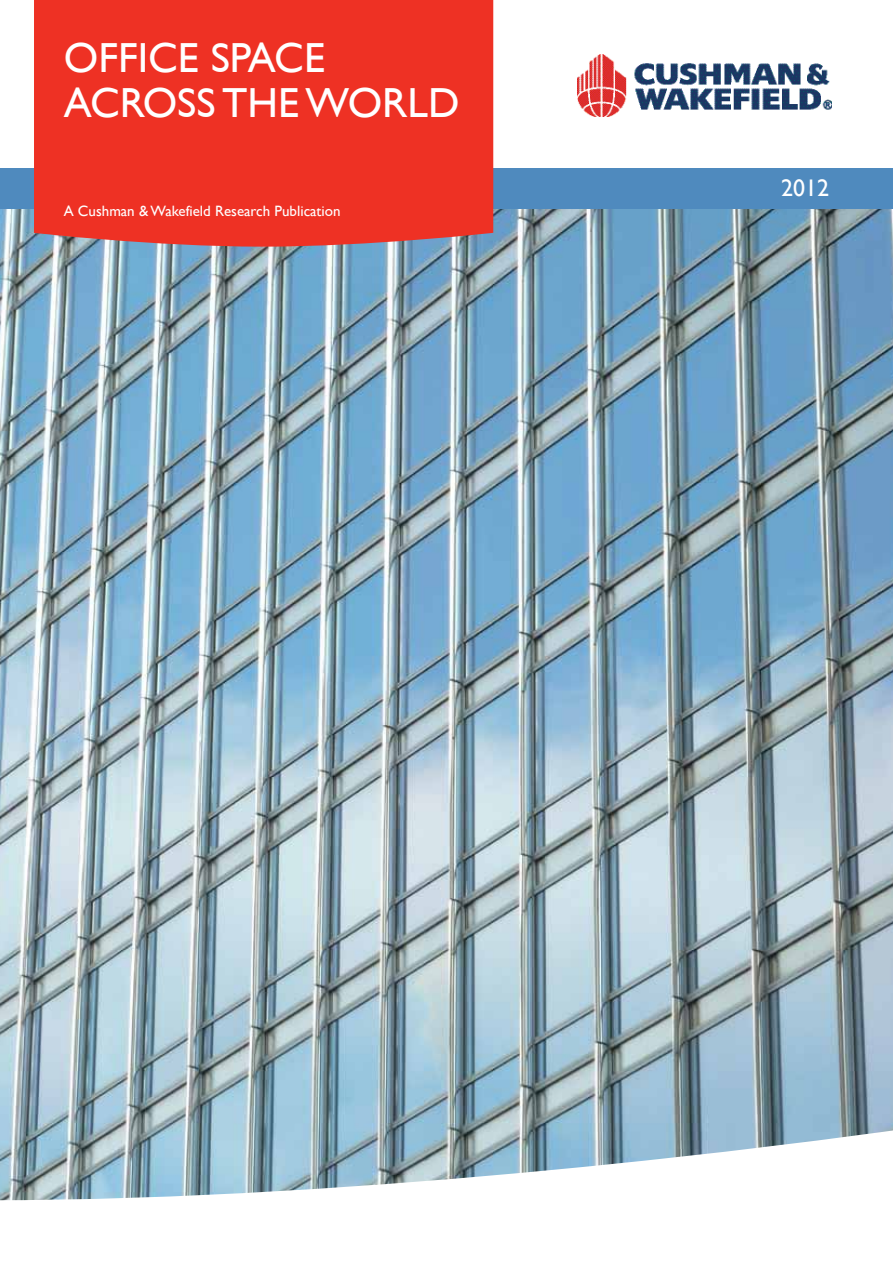
<style>
.page{position:relative;width:893px;height:1263px;background:#fff}
.page>*{position:absolute;margin:0;border:0;box-sizing:border-box;transform-origin:0 0}
.t1{font:42px/45px "Gill Sans";color:#fff}
.t2{font:24px "Gill Sans";color:#fff}
.t3{font:15px "Gill Sans";color:#fff}
</style>
<div class="page">
<img style="left:0;top:208px;width:893px;height:992px">
<img style="left:578px;top:54px;width:253px;height:63px">
<div style="left:0;top:168px;width:893px;height:40px;background:#4f8abe"></div>
<div style="left:34px;top:0;width:459px;height:247px;background:#ee3124"></div>
<h1 class="t1" style="left:64px;top:35px;width:397px">office space across the world</h1>
<p class="t3" style="left:64px;top:202px;width:278px">A Cushman &amp; Wakefield Research Publication</p>
<h2 class="t2" style="left:781px;top:174px;width:49px">2012</h2>
</div>
